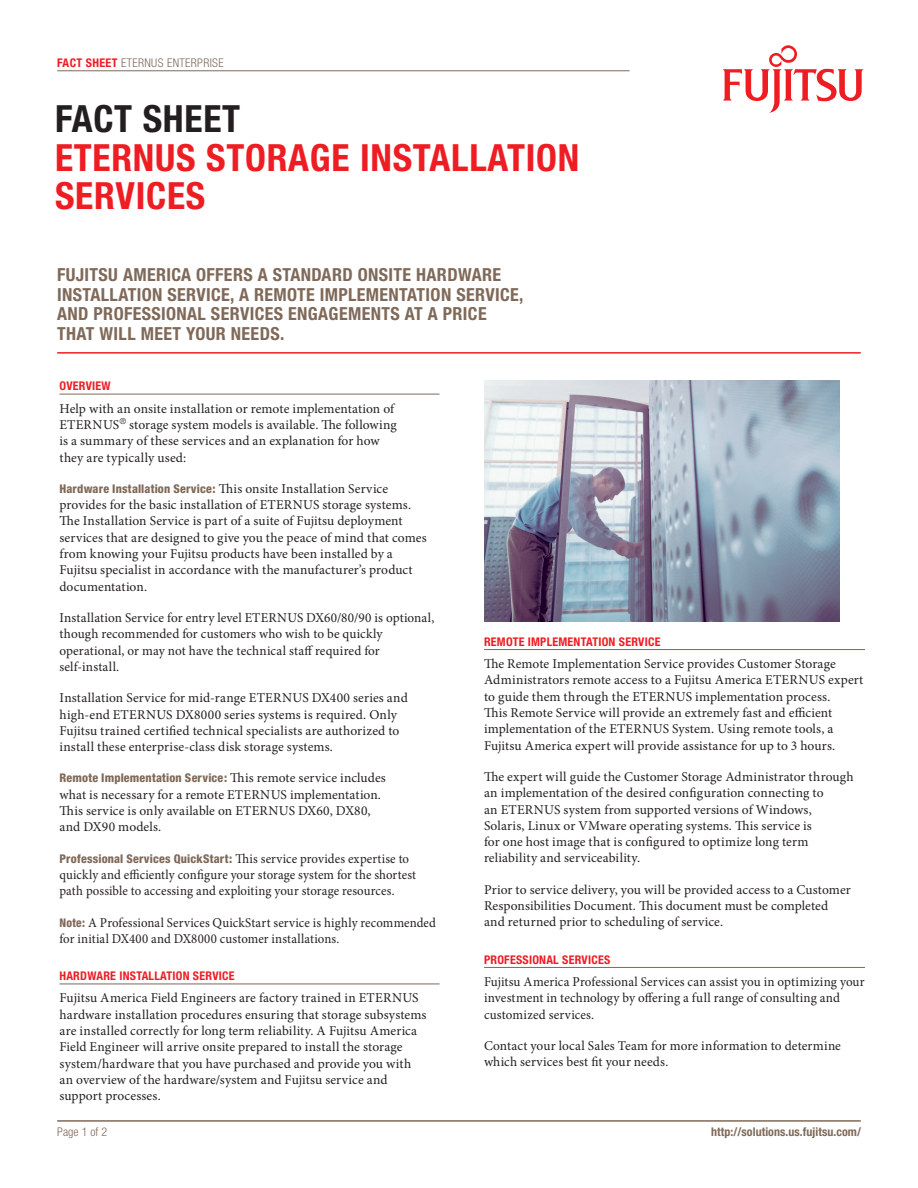
<style>
.page{position:relative;width:918px;height:1188px;background:#fff}
.page>*{position:absolute;margin:0;border:0;box-sizing:border-box;transform-origin:0 0}
.t1{font:700 condensed 37.5px/38.7px "Helvetica Neue";letter-spacing:.02em;color:#ee1d23}
.t2{font:700 condensed 37.5px "Helvetica Neue";letter-spacing:.02em;color:#231f20}
.t3{font:700 condensed 18px/19.5px "Helvetica Neue";letter-spacing:.02em;color:#7f6959}
.t4{font:13.5px/16.4px "Minion Pro";letter-spacing:.01em;color:#231f20}
.t5{font:13.5px/16.4px "Minion Pro";letter-spacing:.01em;color:#231f20;scale:.95 1}
.t6{font:800 condensed 12px "Helvetica Neue";letter-spacing:.015em;color:#7f6959}
.t7{font:700 condensed 12px "Helvetica Neue";letter-spacing:.02em;color:#ee1d23}
.t8{font:300 condensed 12px "Helvetica Neue";letter-spacing:.03em;color:#7f6959}
.t9{font:700 condensed 12px "Helvetica Neue";letter-spacing:.005em;color:#7f6959}
.s1{font-weight:700;color:#ee1d23}
.s2{font-family:"Helvetica Neue";font-weight:800;font-stretch:condensed;font-size:12px;color:#7f6959}
.s3{font-family:"Minion Pro";font-weight:400;font-stretch:normal;font-size:13.5px;color:#231f20}
</style>
<div class="page">
<svg style="left:723px;top:45px;width:141px;height:68px"></svg>
<hr style="left:57px;top:1120px;width:804px;height:2px;background:#7f6959">
<img style="left:484px;top:380px;width:355px;height:242px">
<hr style="left:60px;top:394px;width:379px;height:1px;background:#7f6959">
<hr style="left:60px;top:984px;width:379px;height:1px;background:#7f6959">
<hr style="left:57px;top:352px;width:804px;height:2px;background:#ee1d23">
<hr style="left:57px;top:70px;width:573px;height:1px;background:#7f6959">
<hr style="left:484px;top:649px;width:381px;height:1px;background:#7f6959">
<hr style="left:484px;top:967px;width:381px;height:1px;background:#7f6959">
<p class="t8" style="left:57px;top:56px;width:123px"><span class="s1">FACT SHEET</span> ETERNUS ENTERPR</p>
<p class="t8" style="left:210px;top:56px;width:9px">ISE</p>
<h1 class="t2" style="left:55px;top:96px;width:187px">FACT SHEET</h1>
<h1 class="t1" style="left:55px;top:137px;width:21px">ETERN</h1>
<h1 class="t1" style="left:55px;top:137px;width:526px;text-indent:100px">US STORAGE INSTALLATION<br>SERVICES</h1>
<h2 class="t3" style="left:57px;top:265px;width:445px">FUJITSU AMERICA OFFERS A STANDARD ONSITE HARDWARE<br>INSTALLATION SERVICE</h2>
<h2 class="t3" style="left:230px;top:284px;width:295px">, A REMOTE IMPLEMENTATION SERVICE,</h2>
<h2 class="t3" style="left:57px;top:304px;width:12px">AND</h2>
<h2 class="t3" style="left:94px;top:304px;width:48px">PROFESSI</h2>
<h2 class="t3" style="left:166px;top:304px;width:21px">ONAL</h2>
<h2 class="t3" style="left:211px;top:304px;width:10px">SERVICES</h2>
<h2 class="t3" style="left:288px;top:304px;width:62px">ENGAGEMENTS</h2>
<h2 class="t3" style="left:405px;top:304px;width:83px">AT A PRICE</h2>
<h2 class="t3" style="left:57px;top:323px;width:229px">THAT WILL MEET YOUR NEEDS.</h2>
<p class="t7" style="left:60px;top:379px;width:53px">OVERVIEW</p>
<p class="t4" style="left:59px;top:400px;width:339px">Help with an onsite installation or remote implementation of ETERNUS<sup>®</sup> storage system models is available. The following is a summary of these services and an explanation for how they are typically used:</p>
<p class="t4" style="left:60px;top:480px;width:369px"><span class="s2">Hardware Installation Service:</span> This onsite Installation Service provides for the basic installation of ETERNUS storage systems.<br>The Installation Service is part of a suite of Fujitsu deployment services that are designed to give you the peace of mind that comes from knowing your Fujitsu products have been installed by a Fujitsu specialist in accordance with the manufacturer’s product documentation.</p>
<p class="t4" style="left:59px;top:610px;width:376px">Installation Service for entry level ETERNUS DX60/80/90 is optional, though recommended for customers who wish to be quickly operational, or may not have the technical staff required for self-install.</p>
<p class="t4" style="left:59px;top:690px;width:350px">Installation Service for mid-range ETERNUS DX400 series and high-end ETERNUS DX8000 series systems is required. Only Fujitsu trained certified technical specialists are authorized to install these enterprise-class disk storage systems.</p>
<p class="t6" style="left:59px;top:771px;width:328px">Remote Implementation Service: <span class="s3">This remote service includes</span></p>
<p class="t4" style="left:60px;top:786px;width:323px">what is necessary for a remote ETERNUS implementation.<br>This service is only available on ETERNUS DX60, DX80, and DX90 models.</p>
<p class="t6" style="left:59px;top:851px;width:351px">Professional Services QuickStart: <span class="s3">This service provides expertise to</span></p>
<p class="t5" style="left:59px;top:867px;width:377px">quickly and efficiently configure your storage system for the shortest path possible to accessing and exploiting your storage resources.</p>
<p class="t5" style="left:60px;top:914px;width:398px"><span class="s2">Note:</span> A Professional Services QuickStart service is highly recommended for initial DX400 and DX8000 customer installations.</p>
<p class="t7" style="left:60px;top:969px;width:177px">HARDWARE INSTALLATION SERVICE</p>
<p class="t4" style="left:60px;top:990px;width:369px">Fujitsu America Field Engineers are factory trained in ETERNUS hardware installation procedures ensuring that storage subsystems are installed correctly for long term reliability. A Fujitsu America Field Engineer will arrive onsite prepared to install the storage system/hardware that you have purchased and provide you with an overview of the hardware/system and Fujitsu service and support processes.</p>
<p class="t7" style="left:484px;top:634px;width:178px">REMOTE IMPLEMENTATION SERVICE</p>
<p class="t4" style="left:484px;top:656px;width:381px">The Remote Implementation Service provides Customer Storage Administrators remote access to a Fujitsu America ETERNUS expert to guide them through the ETERNUS implementation process.<br>This Remote Service will provide an extremely fast and efficient implementation of the ETERNUS System. Using remote tools, a Fujitsu America expert will provide assistance for up to 3 hours.</p>
<p class="t4" style="left:484px;top:769px;width:371px">The expert will guide the Customer Storage Administrator through an implementation of the desired configuration connecting to<br>an ETERNUS system from supported versions of Windows, Solaris, Linux or VMware operating systems. This service is<br>for one host image that is configured to optimize long term reliability and serviceability.</p>
<p class="t4" style="left:484px;top:881px;width:368px">Prior to service delivery, you will be provided access to a Customer<br>Responsibilities Document. This document must be completed and returned prior to scheduling of service.</p>
<p class="t7" style="left:484px;top:952px;width:33px">PROFESSI</p>
<p class="t7" style="left:532px;top:952px;width:15px">ONAL</p>
<p class="t7" style="left:562px;top:952px;width:50px">SERVICES</p>
<p class="t4" style="left:484px;top:974px;width:382px">Fujitsu America Professional Services can assist you in optimizing your investment in technology by offering a full range of consulting and customized services.</p>
<p class="t4" style="left:484px;top:1037px;width:358px">Contact your local Sales Team for more information to determine which services best fit your needs.</p>
<p class="t8" style="left:57px;top:1125px;width:52px">PAGE 1 OF 2</p>
<p class="t9" style="left:711px;top:1124px;width:151px">HTTP://SOLUTIONS.US.FUJITSU.COM/</p>
</div>
